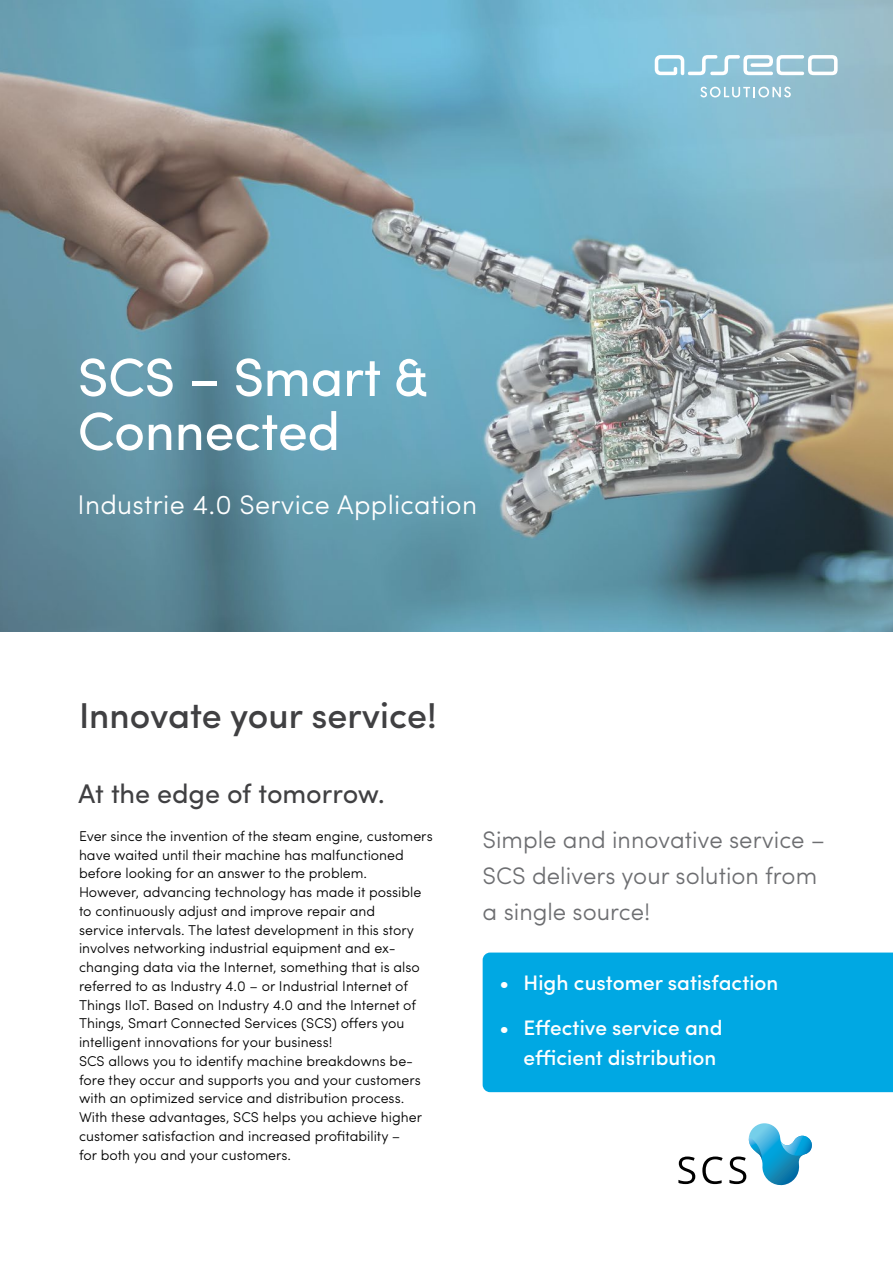
<style>
.page{position:relative;width:893px;height:1263px;background:#fff}
.page>*{position:absolute;margin:0;border:0;box-sizing:border-box;transform-origin:0 0}
.t1{font:54px/54px "Sofia Pro";letter-spacing:-.01em;color:#fff}
.t2{font:500 36px "Sofia Pro";color:#404042}
.t3{font:300 27px "Sofia Pro";letter-spacing:.01em;color:#fff}
.t4{font:27px "Sofia Pro";letter-spacing:-.005em;color:#404042}
.t5{font:300 24px/36px "Sofia Pro";color:#6d6e71}
.t6{font:500 21px/30px "Sofia Pro";color:#fff;text-align:right}
.t7{font:300 14.25px/18.8px "Sofia Pro";color:#000}
</style>
<div class="page">
<div style="left:483px;top:952px;width:410px;height:140px;background:#00a8e3"></div>
<img style="left:0;top:0;width:893px;height:631px">
<svg style="left:678px;top:1156px;width:17px;height:28px"></svg>
<svg style="left:702px;top:1156px;width:21px;height:28px"></svg>
<svg style="left:729px;top:1123px;width:83px;height:63px"></svg>
<svg style="left:655px;top:55px;width:183px;height:20px"></svg>
<svg style="left:700px;top:87px;width:91px;height:10px"></svg>
<h1 class="t1" style="left:78px;top:346px;width:353px">SCS – Smart &amp;<br>Connected</h1>
<h3 class="t3" style="left:78px;top:485px;width:401px">Industrie 4.0 Service Application</h3>
<h2 class="t2" style="left:79px;top:688px;width:359px">Innovate your service!</h2>
<h3 class="t4" style="left:78px;top:774px;width:308px">At the edge of tomorrow.</h3>
<p class="t7" style="left:79px;top:826px;width:355px">Ever since the invention of the steam engine, customers have waited until their machine has malfunctioned before looking for an answer to the problem.<br>However, advancing technology has made it possible to continuously adjust and improve repair and<br>service intervals. The latest development in this story involves networking industrial equipment and ex&shy;changing data via the Internet, something that is also referred to as Industry 4.0 – or Industrial Internet of Things IIoT. Based on Industry 4.0 and the Internet of Things, Smart Connected Services (SCS) offers you intelligent innovations for your business!<br>SCS allows you to identify machine breakdowns be&shy;fore they occur and supports you and your customers with an optimized service and distribution process.<br>With these advantages, SCS helps you achieve higher customer satisfaction and increased profitability –<br>for both you and your customers.</p>
<h3 class="t5" style="left:483px;top:820px;width:344px">Simple and innovative service –<br>SCS delivers your solution from a single source!</h3>
<h3 class="t6" style="left:500px;top:966px;width:280px">• High customer satisfaction</h3>
<h3 class="t6" style="left:500px;top:1011px;width:224px">• Effective service and efficient distribution</h3>
</div>
